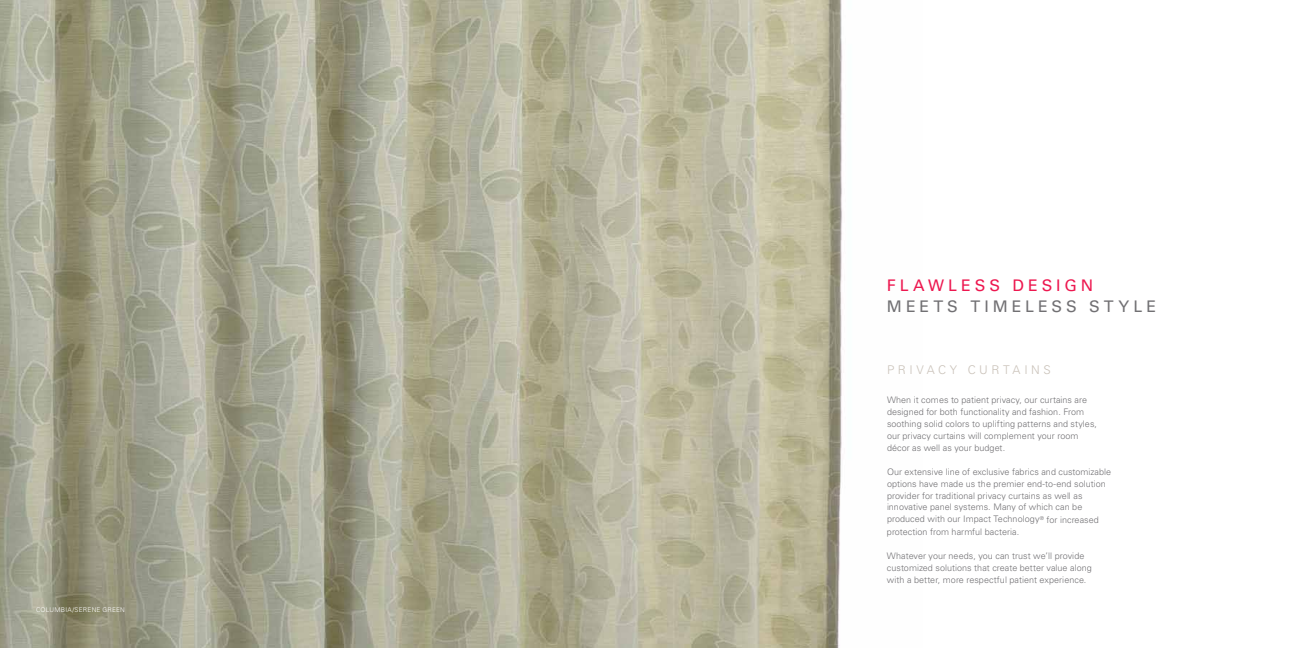
<style>
.page{position:relative;width:1296px;height:648px;background:#fff}
.page>*{position:absolute;margin:0;border:0;box-sizing:border-box;transform-origin:0 0}
.t1{font:16px "Univers LT Std";color:#717073}
.t2{font:16px "Univers LT Std";color:#ed174f}
.t3{font:300 12px "Univers LT Std";letter-spacing:.295em;color:#c9c1b8}
.t4{font:300 9px/12px "Univers LT Std";letter-spacing:.005em;color:#717073}
.t5{font:300 6.5px "Univers LT Std";letter-spacing:.035em;color:#fff}
</style>
<div class="page">
<img style="left:0;top:0;width:843px;height:648px">
<p class="t5" style="left:36px;top:606px;width:6px">columbia</p>
<p class="t5" style="left:72px;top:606px;width:54px">/SERENE GREEN</p>
<h1 class="t2" style="left:887px;top:275px;width:75px">FLAWLESS</h1>
<h1 class="t2" style="left:1013px;top:275px;width:14px">DESIGN</h1>
<h1 class="t1" style="left:887px;top:296px;width:33px">MEETS</h1>
<h1 class="t1" style="left:970px;top:296px;width:55px">TIMELESS</h1>
<h1 class="t1" style="left:1089px;top:296px;width:56px">STYLE</h1>
<h2 class="t3" style="left:887px;top:363px;width:165px">PRIVACY CURTAINS</h2>
<p class="t4" style="left:887px;top:393px;width:212px">When it comes to patient privacy, our curtains are designed for both functionality and fashion. From soothing solid colors to uplifting patterns and styles, our privacy curtains will complement your room décor as well as your budget.</p>
<p class="t4" style="left:887px;top:465px;width:226px">Our extensive line of exclusive fabrics and customizable options have made us the premier end-to-end solution provider for traditional privacy curtains as well as innovative panel systems. Many of which can be produced with our Impact Technology<sup>®</sup> for increased protection from harmful bacteria.</p>
<p class="t4" style="left:887px;top:549px;width:206px">Whatever your needs, you can trust we’ll provide customized solutions that create better value along with a better, more respectful patient experience.</p>
</div>
